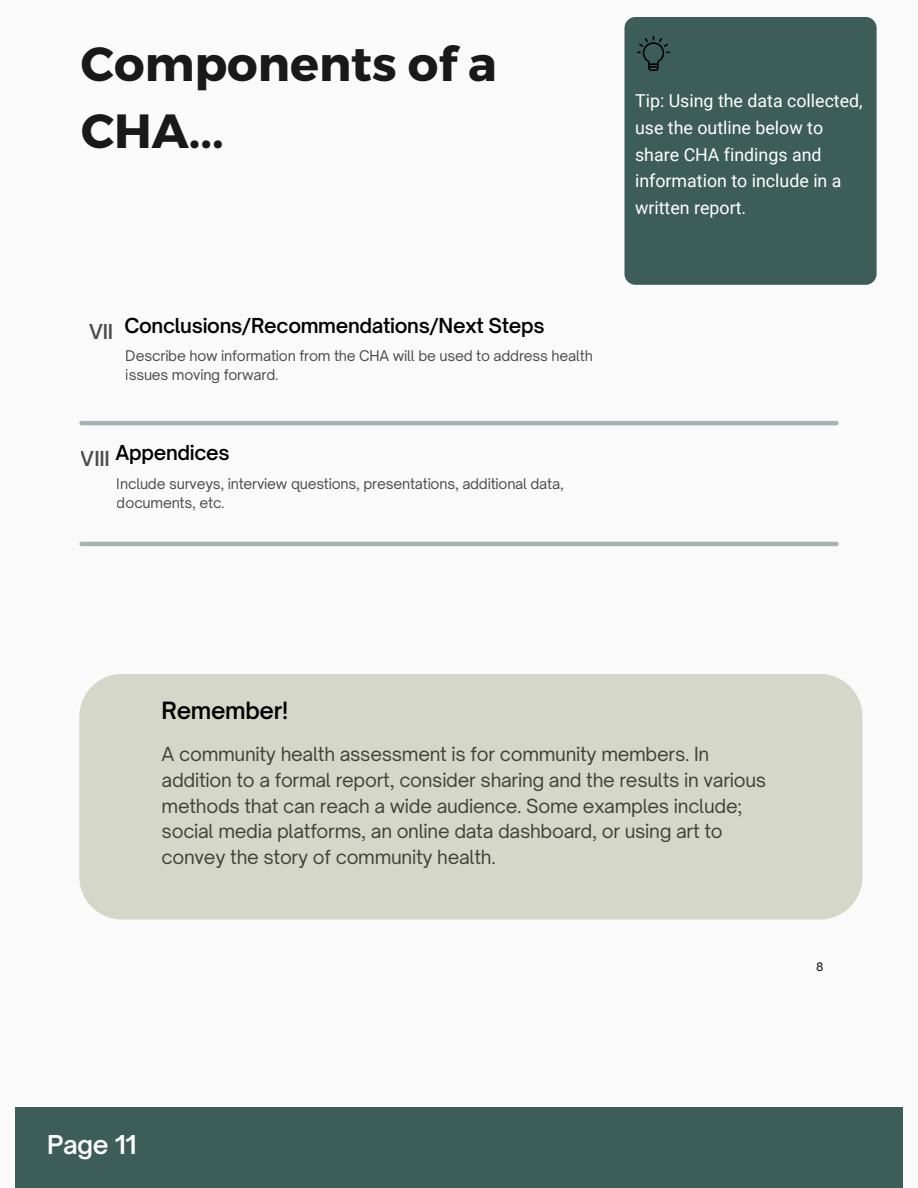
<style>
.page{position:relative;width:918px;height:1188px;background:#fafafa}
.page>*{position:absolute;margin:0;border:0;box-sizing:border-box;transform-origin:0 0}
.t1{font:700 48px/66.4px "Montserrat";color:#191919}
.t2{font:600 24.9px "Open Sauce One";letter-spacing:-.015em;color:#fff}
.t3{font:600 22.8px "Open Sauce One";letter-spacing:-.015em;color:#000}
.t4{font:600 19.8px "Open Sauce One";letter-spacing:-.015em;color:#000}
.t5{font:18.6px/25.8px "Open Sauce One";letter-spacing:-.015em;color:#000}
.t6{font:17.85px/26.7px "Roboto";color:#fff}
.t7{font:14.1px/19.2px "Open Sauce One";letter-spacing:-.015em;color:#000}
.t8{font:11.25px "Open Sauce One";color:#000}
</style>
<div class="page">
<hr style="left:82px;top:421px;width:754px;height:4px;background:#a5b3b2">
<hr style="left:82px;top:542px;width:754px;height:4px;background:#a5b3b2">
<div style="left:79px;top:674px;width:783px;height:246px;background:#d5d8c8"></div>
<div style="left:624px;top:17px;width:253px;height:268px;background:#3d5d59;border-radius:11px"></div>
<img style="left:637px;top:36px;width:33px;height:35px">
<div style="left:15px;top:1107px;width:888px;height:81px;background:#3d5d59"></div>
<h4 class="t1" style="left:81px;top:29px;width:417px">Components of a<br>CHA...</h4>
<h5 class="t4" style="left:89px;top:313px;width:457px">VII Conclusions/Recommendations/Next Steps</h5>
<p class="t7" style="left:126px;top:346px;width:469px">Describe how information from the CHA will be used to address health issues moving forward.</p>
<h5 class="t4" style="left:81px;top:440px;width:150px">VIII Appendices</h5>
<p class="t7" style="left:117px;top:474px;width:448px">Include surveys, interview questions, presentations, additional data, documents, etc.</p>
<p class="t6" style="left:635px;top:88px;width:229px">Tip: Using the data collected, use the outline below to share CHA findings and information to include in a written report.</p>
<p class="t3" style="left:162px;top:696px;width:128px">Remember!</p>
<p class="t5" style="left:162px;top:741px;width:606px">A community health assessment is for community members. In addition to a formal report, consider sharing and the results in various methods that can reach a wide audience. Some examples include; social media platforms, an online data dashboard, or using art to convey the story of community health.</p>
<p class="t8" style="left:816px;top:960px;width:9px">8</p>
<h2 class="t2" style="left:47px;top:1129px;width:91px">Page 11</h2>
</div>
